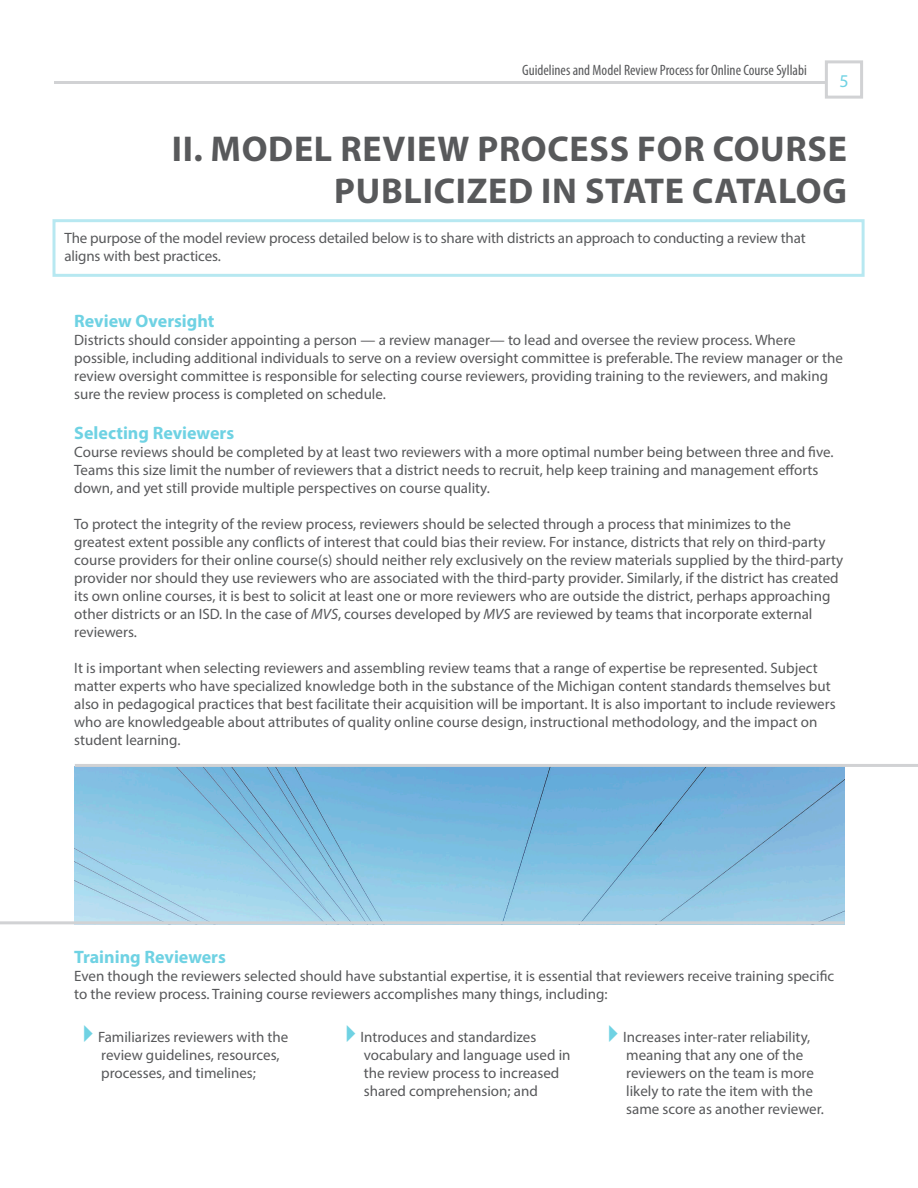
<style>
.page{position:relative;width:918px;height:1188px;background:#fff}
.page>*{position:absolute;margin:0;border:0;box-sizing:border-box;transform-origin:0 0}
.TOC_Heading{font:700 36px/41.4px "Myriad Pro";letter-spacing:.02em;color:#58595b;text-align:right}
.Heading_2{font:700 18px "Myriad Pro";color:#6fd2e3}
.t1{font:18px "Myriad Pro";color:#6fd2e3}
.t2{font:15px/18px "Myriad Pro";color:#57585a}
.t3{font:15px/18px "Myriad Pro";letter-spacing:-.01em;color:#58595b}
.t4{font:condensed 15px "Myriad Pro";color:#58595b}
.s1{font-style:italic}
</style>
<div class="page">
<hr style="left:54px;top:81px;width:790px;height:3px;background:#d1d2d4">
<div style="left:825px;top:60px;width:38px;height:39px;background:#fff;border:3px solid #d1d2d4"></div>
<img style="left:75px;top:767px;width:770px;height:154px">
<hr style="left:75px;top:764px;width:843px;height:3px;background:#d1d2d4">
<hr style="left:0;top:921px;width:845px;height:3px;background:#d1d2d4">
<p class="t4" style="left:522px;top:61px;width:286px">Guidelines and Model Review Process for Online Course Syllabi</p>
<p class="t1" style="left:839px;top:70px;width:11px">5</p>
<p class="TOC_Heading" style="left:172px;top:127px;width:677px">II. MODEL REVIEW PROCESS FOR COURSE<br>PUBLICIZED IN STATE CATALOG</p>
<p class="t3" style="left:64px;top:229px;width:743px">The purpose of the model review process detailed below is to share with districts an approach to conducting a review that aligns with best practices.</p>
<p class="Heading_2" style="left:74px;top:309px;width:142px">Review Oversight</p>
<p class="t2" style="left:74px;top:331px;width:770px">Districts should consider appointing a person — a review manager— to lead and oversee the review process. Where possible, including additional individuals to serve on a review oversight committee is preferable. The review manager or the review oversight committee is responsible for selecting course reviewers, providing training to the reviewers, and making sure the review process is completed on schedule.</p>
<p class="Heading_2" style="left:74px;top:421px;width:161px">Selecting Reviewers</p>
<p class="t2" style="left:74px;top:442px;width:761px">Course reviews should be completed by at least two reviewers with a more optimal number being between three and five.<br>Teams this size limit the number of reviewers that a district needs to recruit, help keep training and management efforts down, and yet still provide multiple perspectives on course quality.</p>
<p class="t2" style="left:74px;top:514px;width:771px">To protect the integrity of the review process, reviewers should be selected through a process that minimizes to the greatest extent possible any conflicts of interest that could bias their review. For instance, districts that rely on third-party course providers for their online course(s) should neither rely exclusively on the review materials supplied by the third-party provider nor should they use reviewers who are associated with the third-party provider. Similarly, if the district has created its own online courses, it is best to solicit at least one or more reviewers who are outside the district, perhaps approaching other districts or an ISD. In the case of <span class="s1">MVS</span>, courses developed by <span class="s1">MVS</span> are reviewed by teams that incorporate external reviewers.</p>
<p class="t2" style="left:74px;top:658px;width:763px">It is important when selecting reviewers and assembling review teams that a range of expertise be represented. Subject matter experts who have specialized knowledge both in the substance of the Michigan content standards themselves but also in pedagogical practices that best facilitate their acquisition will be important. It is also important to include reviewers who are knowledgeable about attributes of quality online course design, instructional methodology, and the impact on student learning.</p>
<p class="Heading_2" style="left:74px;top:945px;width:153px">Training Reviewers</p>
<p class="t2" style="left:74px;top:967px;width:762px">Even though the reviewers selected should have substantial expertise, it is essential that reviewers receive training specific to the review process. Training course reviewers accomplishes many things, including:</p>
<p class="t2" style="left:98px;top:1028px;width:192px">Familiarizes reviewers with the review guidelines, resources, processes, and timelines;</p>
<p class="t2" style="left:361px;top:1028px;width:211px">Introduces and standardizes vocabulary and language used in the review process to increased shared comprehension; and</p>
<p class="t2" style="left:623px;top:1028px;width:202px">Increases inter-rater reliability, meaning that any one of the reviewers on the team is more likely to rate the item with the same score as another reviewer.</p>
</div>
